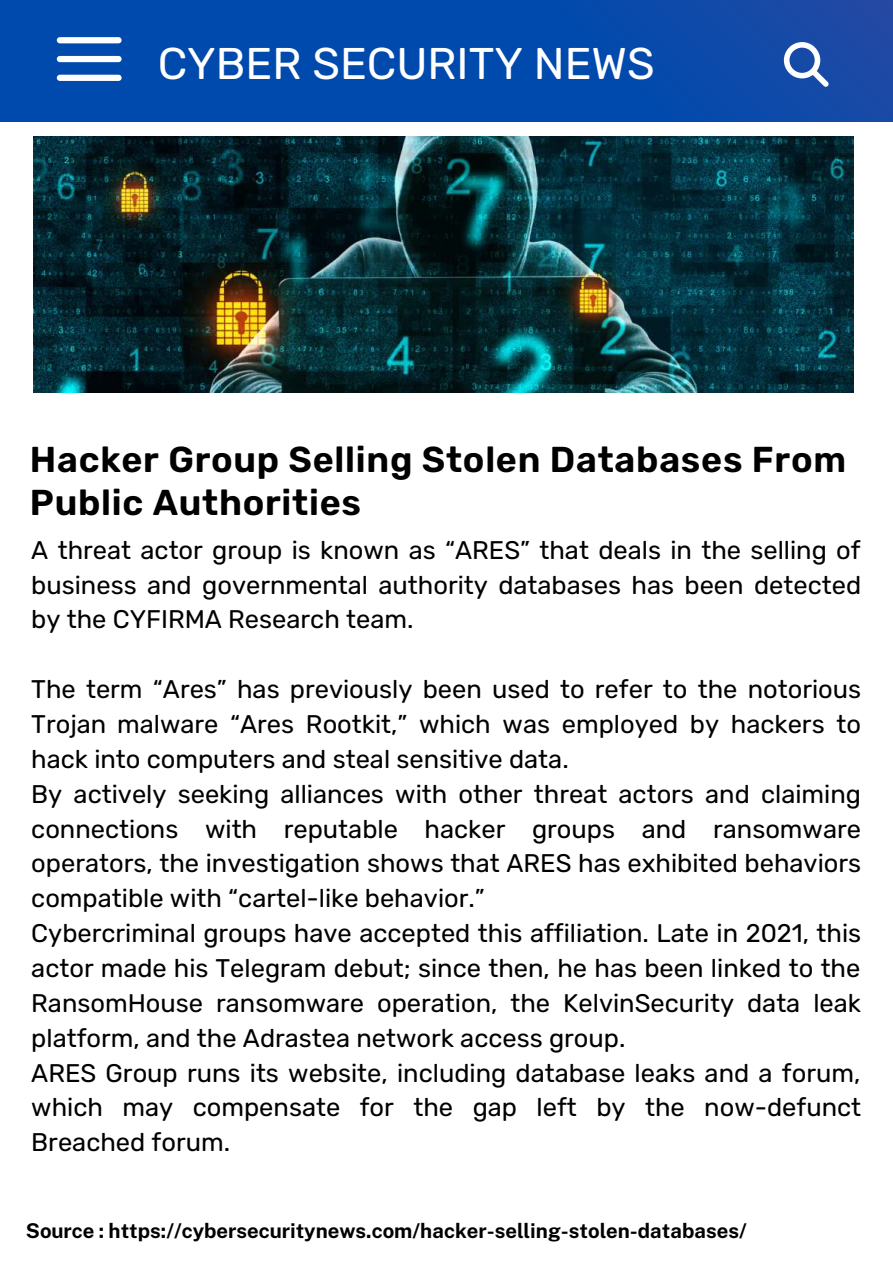
<style>
.page{position:relative;width:893px;height:1264px;background:#fff}
.page>*{position:absolute;margin:0;border:0;box-sizing:border-box;transform-origin:0 0}
.t1{font:44.4px "Rubik";color:#fff}
.t2{font:600 36px/42.8px "Rubik";letter-spacing:.02em;color:#000}
.t3{font:25.5px/34.8px "Rubik";color:#000;text-align:justify}
.t4{font:700 20.4px "Public Sans";color:#000}
</style>
<div class="page">
<img style="left:33px;top:136px;width:820px;height:257px">
<div style="left:0;top:0;width:892px;height:121px;background:linear-gradient(to right,#004baf,#114aa8)"></div>
<div style="left:57px;top:37px;width:65px;height:6px;background:#fff;border-radius:3px"></div>
<div style="left:57px;top:56px;width:65px;height:6px;background:#fff;border-radius:3px"></div>
<div style="left:57px;top:75px;width:65px;height:6px;background:#fff;border-radius:3px"></div>
<svg style="left:783px;top:42px;width:45px;height:45px"></svg>
<h1 class="t1" style="left:158px;top:39px;width:498px">CYBER SECURITY NEWS</h1>
<h2 class="t2" style="left:30px;top:439px;width:817px">Hacker Group Selling Stolen Databases From<br>Public Authorities</h2>
<p class="t3" style="left:31px;top:533px;width:831px">A threat actor group is known as “ARES” that deals in the selling of business and governmental authority databases has been detected by the CYFIRMA Research team.</p>
<p class="t3" style="left:31px;top:672px;width:831px;text-align:left">The term “Ares” has previously been used to refer to the notorious Trojan malware “Ares Rootkit,” which was employed by hackers to hack into computers and steal sensitive data.<br>By actively seeking alliances with other threat actors and claiming connections with reputable hacker groups and ransomware operators, the investigation shows that ARES has exhibited behaviors compatible with “cartel-like behavior.”<br>Cybercriminal groups have accepted this affiliation. Late in 2021, this actor made his Telegram debut; since then, he has been linked to the RansomHouse ransomware operation, the KelvinSecurity data leak platform, and the Adrastea network access group.<br>ARES Group runs its website, including database leaks and a forum, which may compensate for the gap left by the now-defunct Breached forum.</p>
<p class="t4" style="left:26px;top:1215px;width:722px">Source : https://cybersecuritynews.com/hacker-selling-stolen-databases/</p>
</div>
